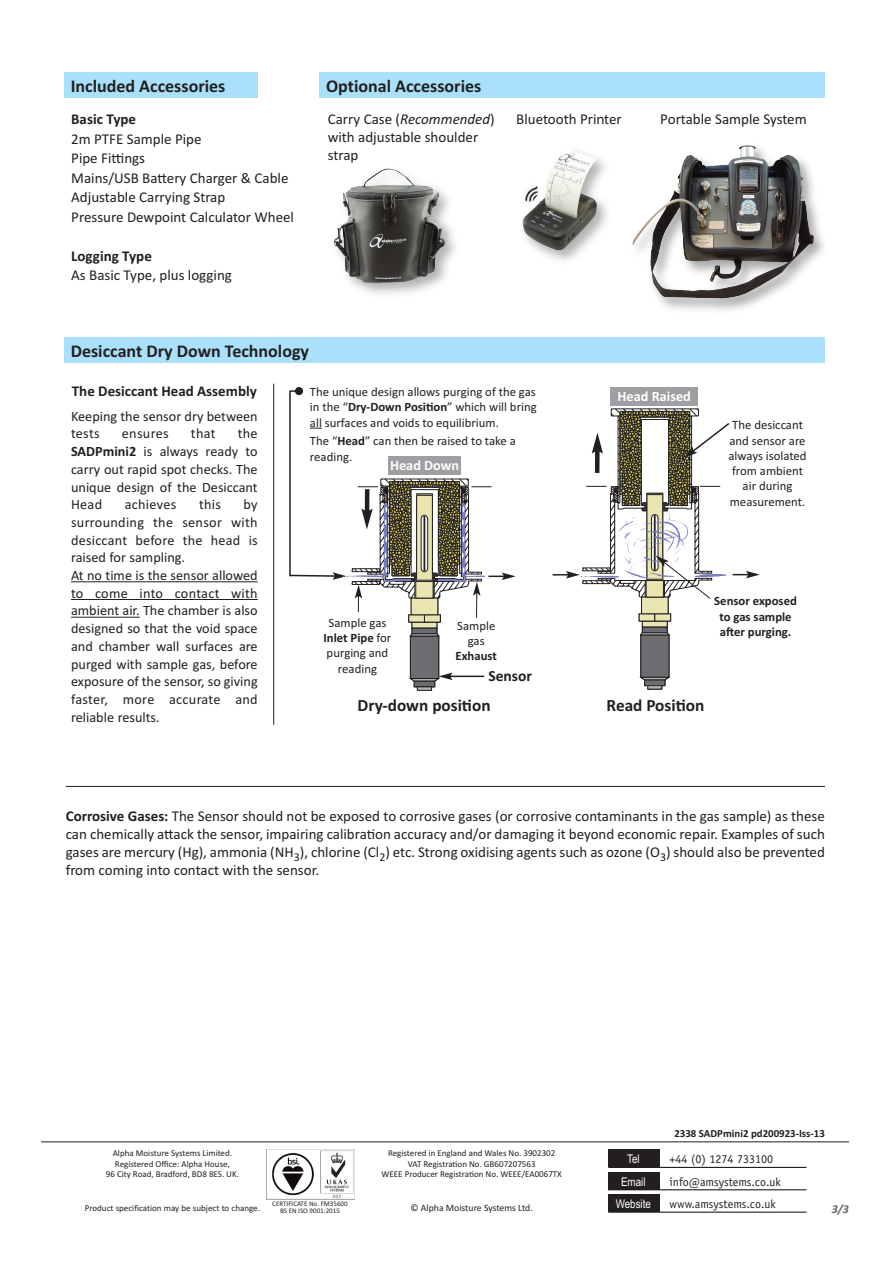
<style>
.page{position:relative;width:893px;height:1263px;background:#fff}
.page>*{position:absolute;margin:0;border:0;box-sizing:border-box;transform-origin:0 0}
.t1{font:700 18px "Calibri";color:#231f20}
.t2{font:700 17.25px "Calibri";color:#231f20}
.t3{font:700 15.6px "Calibri";color:#231f20}
.t4{font:15px/19.5px "Calibri";color:#231f20}
.t5{font:700 15px "Calibri";color:#231f20}
.t6{font:14.25px/17.7px "Calibri";color:#231f20}
.t7{font:700 14.25px "Calibri";color:#fff}
.t8{font:14.25px "Calibri";letter-spacing:.02em;color:#231f20}
.t9{font:12.75px/15.3px "Calibri";color:#231f20;text-align:center}
.t10{font:700 12.75px/15.3px "Calibri";color:#231f20;text-align:center}
.t11{font:12px "Officina Sans Std";color:#231f20}
.t12{font:12px "Arial Narrow";color:#fff}
.t13{font:italic 700 12px "Calibri";color:#636366}
.t14{font:700 10.8px "Calibri";color:#231f20}
.t15{font:9.75px "Calibri";color:#231f20}
.t16{font:9px/10.8px "Calibri";color:#231f20;text-align:center}
.t17{font:7.05px/6.8px "Calibri";color:#231f20;text-align:center}
.s1{font-style:italic}
.s2{font-weight:700}
</style>
<div class="page">
<hr style="left:71px;top:581px;width:187px;height:1px;background:#231f20">
<hr style="left:71px;top:599px;width:187px;height:1px;background:#231f20">
<hr style="left:71px;top:617px;width:69px;height:1px;background:#231f20">
<svg style="left:310px;top:428px;width:12px;height:1px"></svg>
<hr style="left:273px;top:384px;width:1px;height:341px;background:#231f20">
<hr style="left:289px;top:391px;width:2px;height:185px;background:#231f20">
<div style="left:610px;top:387px;width:88px;height:18px;background:#9d9fa2"></div>
<svg style="left:289px;top:446px;width:227px;height:244px"></svg>
<svg style="left:553px;top:409px;width:207px;height:280px"></svg>
<div style="left:295px;top:387px;width:8px;height:8px;background:#231f20;border-radius:50%"></div>
<img style="left:352px;top:192px;width:103px;height:102px">
<img style="left:333px;top:168px;width:109px;height:115px">
<img style="left:522px;top:155px;width:79px;height:106px">
<img style="left:564px;top:151px;width:34px;height:9px">
<img style="left:601px;top:145px;width:223px;height:166px">
<img style="left:671px;top:185px;width:133px;height:106px">
<hr style="left:41px;top:1141px;width:808px;height:1px;background:#231f20">
<img style="left:266px;top:1150px;width:88px;height:49px">
<div style="left:608px;top:1150px;width:51px;height:17px;background:#231f20"></div>
<div style="left:608px;top:1172px;width:51px;height:17px;background:#231f20"></div>
<div style="left:608px;top:1194px;width:51px;height:18px;background:#231f20"></div>
<hr style="left:608px;top:1167px;width:198px;height:1px;background:#231f20">
<hr style="left:608px;top:1189px;width:198px;height:1px;background:#231f20">
<hr style="left:608px;top:1211px;width:198px;height:2px;background:#231f20">
<div style="left:65px;top:72px;width:193px;height:26px;background:#aae0f9"></div>
<div style="left:65px;top:337px;width:760px;height:26px;background:#aae0f9"></div>
<div style="left:320px;top:72px;width:505px;height:26px;background:#aae0f9"></div>
<hr style="left:66px;top:786px;width:759px;height:1px;background:#231f20">
<img style="left:522px;top:182px;width:21px;height:23px">
<p class="t1" style="left:71px;top:75px;width:156px">Included Accessories</p>
<p class="t5" style="left:71px;top:110px;width:66px">Basic Type</p>
<p class="t4" style="left:71px;top:129px;width:224px">2m PTFE Sample Pipe<br>Pipe Fittings<br>Mains/USB Battery Charger &amp; Cable<br>Adjustable Carrying Strap<br>Pressure Dewpoint Calculator Wheel</p>
<p class="t5" style="left:71px;top:247px;width:82px">Logging Type</p>
<p class="t4" style="left:71px;top:265px;width:162px">As Basic Type, plus logging</p>
<p class="t1" style="left:326px;top:75px;width:157px">Optional Accessories</p>
<p class="t4" style="left:328px;top:109px;width:168px">Carry Case (<span class="s1">Recommended</span>)</p>
<p class="t4" style="left:516px;top:109px;width:107px">Bluetooth Printer</p>
<p class="t4" style="left:328px;top:128px;width:152px;line-height:18px">with adjustable shoulder strap</p>
<p class="t1" style="left:71px;top:340px;width:240px">Desiccant Dry Down Technology</p>
<p class="t4" style="left:660px;top:109px;width:148px">Portable Sample System</p>
<p class="t5" style="left:72px;top:382px;width:186px">The Desiccant Head Assembly</p>
<p class="t6" style="left:71px;top:407px;width:188px">Keeping the sensor dry between tests</p>
<p class="t6" style="left:71px;top:425px;width:188px;text-align:justify;text-indent:167px">the <span class="s2">SADPmini2</span> is always ready to carry out rapid spot checks. The unique design of the Desiccant Head</p>
<p class="t8" style="left:122px;top:425px;width:48px">ensures</p>
<p class="t6" style="left:191px;top:425px;width:26px">that</p>
<p class="t6" style="left:71px;top:495px;width:188px;text-indent:173px">by surrounding the sensor with desiccant before the head is raised for sampling.<br>At no time is the sensor allowed to come into contact with ambient air. The chamber is also designed so that the void space and chamber wall surfaces are purged with sample gas, before exposure of the sensor, so giving faster, more accurate and reliable results.</p>
<p class="t8" style="left:125px;top:496px;width:53px">achieves</p>
<p class="t6" style="left:199px;top:495px;width:23px">this</p>
<p class="t9" style="left:310px;top:384px;width:228px;text-align:justify">The unique design allows purging of the gas in the “<span class="s2">Dry-Down Position</span>” which will bring all surfaces and voids to equilibrium.</p>
<p class="t9" style="left:310px;top:433px;width:207px;text-align:left">The “<span class="s2">Head</span>” can then be raised to take a reading.</p>
<p class="t7" style="left:390px;top:457px;width:71px">Head Down</p>
<p class="t7" style="left:617px;top:388px;width:75px">Head Raised</p>
<p class="t9" style="left:728px;top:417px;width:80px">The desiccant and sensor are always isolated from ambient air during measurement.</p>
<p class="t9" style="left:324px;top:615px;width:69px">Sample gas<br><span class="s2">Inlet Pipe</span> for purging and reading</p>
<p class="t9" style="left:457px;top:618px;width:40px">Sample gas</p>
<p class="t10" style="left:456px;top:648px;width:43px">Exhaust</p>
<p class="t3" style="left:488px;top:667px;width:45px">Sensor</p>
<p class="t2" style="left:358px;top:695px;width:135px">Dry-down position</p>
<p class="t2" style="left:606px;top:695px;width:99px">Read Position</p>
<p class="t10" style="left:714px;top:593px;width:84px">Sensor exposed to gas sample after purging.</p>
<p class="t4" style="left:66px;top:807px;width:761px;line-height:18px;text-align:justify"><span class="s2">Corrosive Gases:</span> The Sensor should not be exposed to corrosive gases (or corrosive contaminants in the gas sample) as these can chemically attack the sensor, impairing calibration accuracy and/or damaging it beyond economic repair. Examples of such gases are mercury (Hg), ammonia (NH<sub>3</sub>), chlorine (Cl<sub>2</sub>) etc. Strong oxidising agents such as ozone (O<sub>3</sub>) should also be prevented from coming into contact with the sensor.</p>
<p class="t16" style="left:106px;top:1147px;width:135px">Alpha Moisture Systems Limited.<br>Registered Office: Alpha House,<br>96 City Road, Bradford, BD8 8ES. UK.</p>
<p class="t16" style="left:85px;top:1203px;width:177px">Product specification may be subject to change.</p>
<p class="t17" style="left:272px;top:1200px;width:77px">CERTIFICATE No. FM35600<br>BS EN ISO 9001:2015</p>
<p class="t16" style="left:381px;top:1147px;width:182px">Registered in England and Wales No. 3902302<br>VAT Registration No. GB607207563<br>WEEE Producer Registration No. WEEE/EA0067TX</p>
<p class="t15" style="left:411px;top:1202px;width:124px">© Alpha Moisture Systems Ltd.</p>
<p class="t14" style="left:674px;top:1126px;width:152px">2338 SADPmini2 pd200923-Iss-13</p>
<p class="t12" style="left:627px;top:1151px;width:14px">Tel</p>
<p class="t11" style="left:670px;top:1154px;width:105px">+44 (0) 1274 733100</p>
<p class="t12" style="left:621px;top:1174px;width:26px">Email</p>
<p class="t11" style="left:670px;top:1177px;width:113px">info@amsystems.co.uk</p>
<p class="t12" style="left:616px;top:1197px;width:37px">Website</p>
<p class="t11" style="left:670px;top:1200px;width:108px">www.amsystems.co.uk</p>
<p class="t13" style="left:832px;top:1202px;width:19px">3/3</p>
</div>
